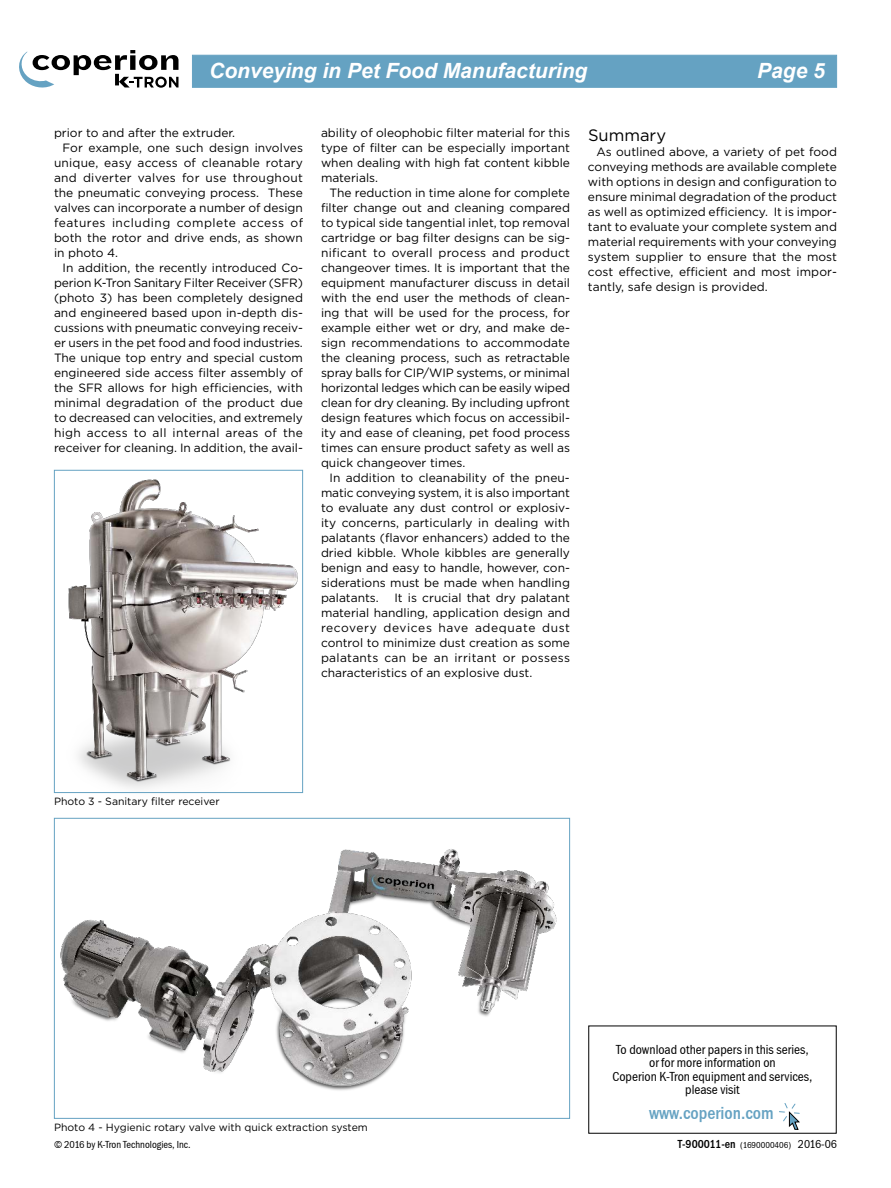
<style>
.page{position:relative;width:891px;height:1188px;background:#fff}
.page>*{position:absolute;margin:0;border:0;box-sizing:border-box;transform-origin:0 0}
.t1{font:italic 700 21px "Arial";color:#fff}
.t2{font:700 18px "Franklin Gothic Cond";color:#65a2c2}
.t3{font:16.5px "Gotham";color:#000}
.t4{font:13.5px/13.5px "Franklin Gothic Cond";color:#000;text-align:center}
.t5{font:12px/15px "Gotham";color:#000;text-align:justify}
.t6{font:12px "Gotham";letter-spacing:.025em;color:#000}
.t7{font:12px "Gotham";letter-spacing:.04em;color:#000}
.t8{font:10.5px "Gotham";color:#000}
.t9{font:10.5px "Franklin Gothic Cond";color:#000}
.t10{font:9px "Franklin Gothic Cond";color:#000}
.s1{font-weight:700;font-size:12px}
.s2{font-size:12px}
</style>
<div class="page">
<svg style="left:779px;top:1103px;width:21px;height:26px"></svg>
<div style="left:192px;top:55px;width:645px;height:33px;background:#65a2c2;border:1px solid #65a2c2"></div>
<svg style="left:19px;top:50px;width:159px;height:38px"></svg>
<img style="left:53px;top:837px;width:518px;height:268px">
<div style="left:54px;top:818px;width:516px;height:301px;border:1px solid #65a2c2"></div>
<img style="left:58px;top:470px;width:246px;height:324px">
<div style="left:54px;top:470px;width:249px;height:323px;border:1px solid #65a2c2"></div>
<h1 class="t1" style="left:209px;top:57px;width:380px">Conveying in Pet Food Manufacturing</h1>
<h1 class="t1" style="left:757px;top:57px;width:69px">Page 5</h1>
<p class="t5" style="left:54px;top:125px;width:183px">prior to and after the extruder.</p>
<p class="t5" style="left:63px;top:140px;width:242px">For example, one such design involves</p>
<p class="t5" style="left:54px;top:155px;width:251px">unique, easy access of cleanable rotary</p>
<p class="t6" style="left:54px;top:170px;width:251px">and diverter valves for use throughout</p>
<p class="t5" style="left:54px;top:185px;width:251px">the pneumatic conveying process. These</p>
<p class="t5" style="left:54px;top:200px;width:251px">valves can incorporate a number of design</p>
<p class="t7" style="left:54px;top:215px;width:251px">features including complete access of</p>
<p class="t5" style="left:54px;top:230px;width:250px">both the rotor and drive ends, as shown</p>
<p class="t5" style="left:54px;top:245px;width:66px">in photo 4.</p>
<p class="t5" style="left:63px;top:260px;width:242px">In addition, the recently introduced Co-</p>
<p class="t5" style="left:54px;top:275px;width:250px">perion K-Tron Sanitary Filter Receiver (SFR)</p>
<p class="t5" style="left:54px;top:290px;width:250px">(photo 3) has been completely designed</p>
<p class="t5" style="left:54px;top:305px;width:251px">and engineered based upon in-depth dis-</p>
<p class="t5" style="left:54px;top:320px;width:250px">cussions with pneumatic conveying receiv-</p>
<p class="t5" style="left:54px;top:335px;width:250px">er users in the pet food and food industries.</p>
<p class="t5" style="left:54px;top:350px;width:250px">The unique top entry and special custom</p>
<p class="t5" style="left:54px;top:365px;width:250px">engineered side access filter assembly of</p>
<p class="t5" style="left:54px;top:380px;width:251px">the SFR allows for high efficiencies, with</p>
<p class="t5" style="left:54px;top:395px;width:250px">minimal degradation of the product due</p>
<p class="t5" style="left:54px;top:410px;width:251px">to decreased can velocities, and extremely</p>
<p class="t6" style="left:54px;top:425px;width:251px">high access to all internal areas of the</p>
<p class="t5" style="left:54px;top:440px;width:250px">receiver for cleaning. In addition, the avail-</p>
<p class="t5" style="left:321px;top:125px;width:251px">ability of oleophobic filter material for this type of filter can be especially important when dealing with high fat content kibble materials.</p>
<p class="t5" style="left:321px;top:185px;width:251px;text-indent:9px">The reduction in time alone for complete filter change out and cleaning compared to typical side tangential inlet, top removal cartridge or bag filter designs can be sig&shy;nificant to overall process and product changeover times. It is important that the equipment manufacturer discuss in detail with the end user the methods of clean&shy;ing that will be used for the process, for example either wet or dry, and make de&shy;sign recommendations to accommodate the cleaning process, such as retractable spray balls for CIP/WIP systems, or minimal horizontal ledges which can be easily wiped clean for dry cleaning. By including upfront design features which focus on accessibil&shy;ity and ease of cleaning, pet food process times can ensure product safety as well as quick changeover times.</p>
<p class="t5" style="left:321px;top:470px;width:251px;text-indent:9px">In addition to cleanability of the pneu&shy;matic conveying system, it is also important to evaluate any dust control or explosiv&shy;ity concerns, particularly in dealing with palatants (flavor enhancers) added to the dried kibble. Whole kibbles are generally benign and easy to handle, however, con&shy;siderations must be made when handling palatants.</p>
<p class="t5" style="left:321px;top:590px;width:251px;text-indent:73px">It is crucial that dry palatant material handling, application design and recovery devices have adequate dust control to minimize dust creation as some palatants can be an irritant or possess characteristics of an explosive dust.</p>
<h3 class="t3" style="left:588px;top:124px;width:80px">Summary</h3>
<p class="t5" style="left:588px;top:144px;width:251px;text-indent:9px">As outlined above, a variety of pet food conveying methods are available complete with options in design and configuration to ensure minimal degradation of the product as well as optimized efficiency. It is impor&shy;tant to evaluate your complete system and material requirements with your conveying system supplier to ensure that the most cost effective, efficient and most impor&shy;tantly, safe design is provided.</p>
<p class="t8" style="left:54px;top:795px;width:167px">Photo 3 - Sanitary filter receiver</p>
<p class="t8" style="left:54px;top:1120px;width:315px">Photo 4 - Hygienic rotary valve with quick extraction system</p>
<p class="t4" style="left:613px;top:1043px;width:201px">To download other papers in this series, or for more information on<br>Coperion K-Tron equipment and services, please visit</p>
<h2 class="t2" style="left:649px;top:1102px;width:126px">www.coperion.com</h2>
<p class="t9" style="left:54px;top:1138px;width:138px">© 2016 by K-Tron Technologies, Inc.</p>
<p class="t10" style="left:678px;top:1140px;width:161px"><span class="s1">T-900011-en</span> (1690000406) <span class="s2">2016-06</span></p>
</div>
